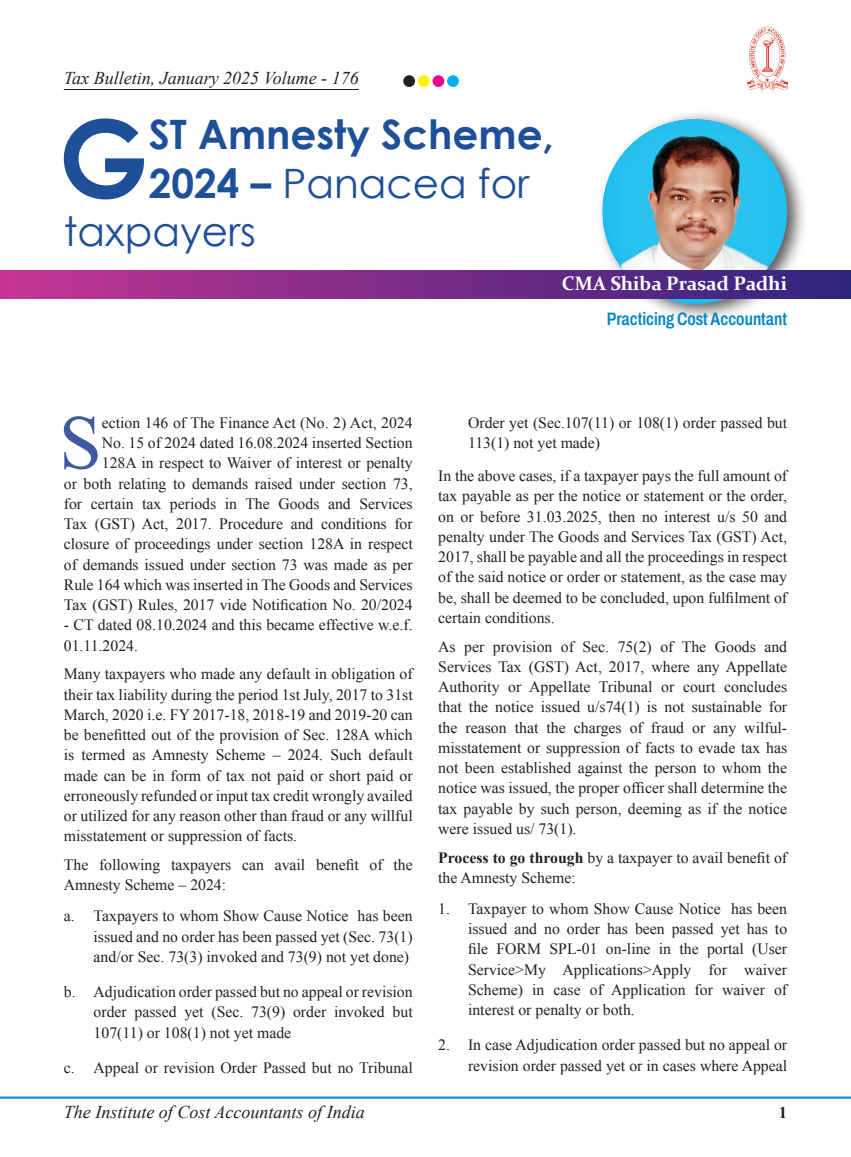
<style>
.page{position:relative;width:851px;height:1157px;background:#fff}
.page>*{position:absolute;margin:0;border:0;box-sizing:border-box;transform-origin:0 0}
.Chapter_Head{font:700 107.4px "Century Gothic";color:#1e4f99}
.Body_First_Para{font:76.95px "Times New Roman";color:#3d5a9e}
.Chapter_Head-2{font:40.5px "Century Gothic";color:#1e4f99}
.Chapter_Head-3{font:700 40.5px "Century Gothic";color:#1e4f99}
.Author_name{font:700 19.5px "Constantia";color:#fff}
.t1{font:italic 18px "Times New Roman";color:#231f20}
.Author_Designation{font:600 18px "Archivo Condensed";color:#0086c6}
.t2{font:700 16.5px "Times New Roman";color:#231f20}
.Body{font:15.75px/20.2px "Times New Roman";color:#231f20;text-align:justify}
.Tab_Setting_1{font:15.75px/20.2px "Times New Roman";color:#231f20;text-align:justify}
.Body_First_Para-2{font:15.75px/20.2px "Times New Roman";color:#231f20;text-align:right}
.s1{font-weight:700}
</style>
<div class="page">
<hr style="left:0;top:1096px;width:850px;height:2px;background:#0d8fd0">
<img style="left:747px;top:26px;width:40px;height:64px">
<hr style="left:64px;top:89px;width:295px;height:1px;background:#231f20">
<div style="left:403px;top:75px;width:12px;height:12px;background:#231f20;border-radius:50%"></div>
<div style="left:418px;top:75px;width:11px;height:12px;background:#fff101;border-radius:50%"></div>
<div style="left:432px;top:75px;width:12px;height:12px;background:#ed028c;border-radius:50%"></div>
<div style="left:447px;top:75px;width:12px;height:12px;background:#00aeef;border-radius:50%"></div>
<div style="left:595px;top:110px;width:213px;height:212px;background:#231f20;opacity:.75"></div>
<div style="left:600px;top:117px;width:188px;height:188px;background:#d4effb;opacity:.75"></div>
<div style="left:0;top:271px;width:850px;height:28px;background:linear-gradient(to right,#c63594,#2e247e)"></div>
<p class="t1" style="left:64px;top:66px;width:296px">Tax Bulletin, January 2025 Volume - 176</p>
<p class="Chapter_Head" style="left:58px;top:77px;width:92px">G</p>
<p class="Chapter_Head-3" style="left:149px;top:104px;width:406px">ST Amnesty Scheme,</p>
<p class="Chapter_Head-2" style="left:149px;top:155px;width:382px"><span class="s1">2024 –</span> Panacea for</p>
<p class="Chapter_Head-2" style="left:64px;top:203px;width:194px">taxpayers</p>
<p class="Author_name" style="left:562px;top:270px;width:227px">CMA Shiba Prasad Padhi</p>
<p class="Author_Designation" style="left:607px;top:305px;width:182px">Practicing Cost Accountant</p>
<p class="Body_First_Para" style="left:59px;top:391px;width:44px">S</p>
<p class="Body_First_Para-2" style="left:64px;top:412px;width:350px">ection 146 of The Finance Act (No. 2) Act, 2024<br>No. 15 of 2024 dated 16.08.2024 inserted Section 128A in respect to Waiver of interest or penalty<br>or both relating to demands raised under section 73, for certain tax periods in The Goods and Services Tax (GST) Act, 2017. Procedure and conditions for closure of proceedings under section 128A in respect of demands issued under section 73 was made as per Rule 164 which was inserted in The Goods and Services Tax (GST) Rules, 2017 vide Notification No. 20/2024</p>
<p class="Body_First_Para-2" style="left:64px;top:614px;width:350px;text-align:left">- CT dated 08.10.2024 and this became effective w.e.f.<br>01.11.2024.</p>
<p class="Body" style="left:64px;top:663px;width:350px">Many taxpayers who made any default in obligation of their tax liability during the period 1st July, 2017 to 31st March, 2020 i.e. FY 2017-18, 2018-19 and 2019-20 can be benefitted out of the provision of Sec. 128A which is termed as Amnesty Scheme – 2024. Such default made can be in form of tax not paid or short paid or erroneously refunded or input tax credit wrongly availed or utilized for any reason other than fraud or any willful misstatement or suppression of facts.</p>
<p class="Body" style="left:64px;top:854px;width:350px">The following taxpayers can avail benefit of the<br>Amnesty Scheme – 2024:</p>
<p class="Tab_Setting_1" style="left:94px;top:905px;width:320px;text-indent:-30px">a. Taxpayers to whom Show Cause Notice has been issued and no order has been passed yet (Sec. 73(1) and/or Sec. 73(3) invoked and 73(9) not yet done)</p>
<p class="Tab_Setting_1" style="left:94px;top:981px;width:320px;text-indent:-30px">b. Adjudication order passed but no appeal or revision order passed yet (Sec. 73(9) order invoked but 107(11) or 108(1) not yet made</p>
<p class="Tab_Setting_1" style="left:64px;top:1057px;width:350px">c. Appeal or revision Order Passed but no Tribunal</p>
<p class="Tab_Setting_1" style="left:468px;top:412px;width:320px">Order yet (Sec.107(11) or 108(1) order passed but<br>113(1) not yet made)</p>
<p class="Body" style="left:438px;top:465px;width:350px">In the above cases, if a taxpayer pays the full amount of tax payable as per the notice or statement or the order, on or before 31.03.2025, then no interest u/s 50 and penalty under The Goods and Services Tax (GST) Act, 2017, shall be payable and all the proceedings in respect of the said notice or order or statement, as the case may be, shall be deemed to be concluded, upon fulfilment of certain conditions.</p>
<p class="Body" style="left:438px;top:636px;width:350px">As per provision of Sec. 75(2) of The Goods and Services Tax (GST) Act, 2017, where any Appellate Authority or Appellate Tribunal or court concludes that the notice issued u/s74(1) is not sustainable for the reason that the charges of fraud or any wilful&shy;misstatement or suppression of facts to evade tax has not been established against the person to whom the notice was issued, the proper officer shall determine the tax payable by such person, deeming as if the notice were issued us/ 73(1).</p>
<p class="Body" style="left:438px;top:847px;width:350px"><span class="s1">Process to go through</span> by a taxpayer to avail benefit of the Amnesty Scheme:</p>
<p class="Tab_Setting_1" style="left:468px;top:898px;width:320px;text-indent:-30px">1. Taxpayer to whom Show Cause Notice has been issued and no order has been passed yet has to file FORM SPL-01 on-line in the portal (User Service&gt;My Applications&gt;Apply for waiver Scheme) in case of Application for waiver of interest or penalty or both.</p>
<p class="Tab_Setting_1" style="left:438px;top:1034px;width:350px;text-align:right">2. In case Adjudication order passed but no appeal or revision order passed yet or in cases where Appeal</p>
<p class="t1" style="left:64px;top:1099px;width:302px">The Institute of Cost Accountants of India</p>
<p class="t2" style="left:778px;top:1100px;width:10px">1</p>
</div>
